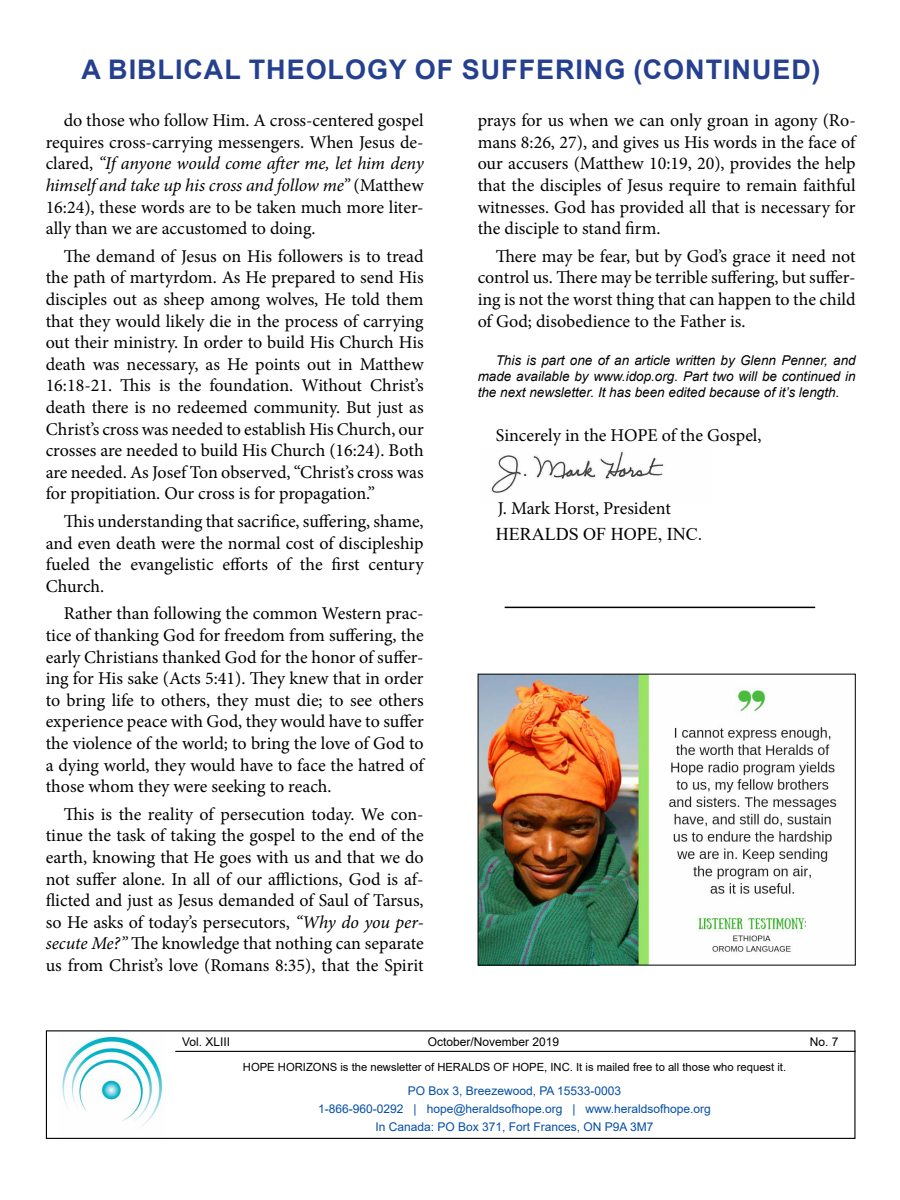
<style>
.page{position:relative;width:900px;height:1200px;background:#fff}
.page>*{position:absolute;margin:0;border:0;box-sizing:border-box;transform-origin:0 0}
.t1{font:700 27px "Arial";letter-spacing:.035em;color:#25408f}
.t2{font:18px/21.6px "Minion Pro";letter-spacing:-.005em;color:#000;text-align:justify}
.t3{font:18px "Times New Roman";color:#000}
.t4{font:italic 13.5px/16.2px "Arial";color:#000;text-align:justify}
.t5{font:12px/18px "Arial";color:#024ea6;text-align:center}
.t6{font:12px "Arial";color:#000}
.t7{font:11.25px "Arial";color:#000}
.s1{font-style:italic}
</style>
<div class="page">
<div style="left:46px;top:1030px;width:810px;height:109px;border:1px solid #000"></div>
<hr style="left:175px;top:1051px;width:681px;height:1px;background:#000">
<img style="left:62px;top:1036px;width:101px;height:90px">
<img style="left:491px;top:451px;width:173px;height:42px">
<hr style="left:505px;top:607px;width:310px;height:1px;background:#000">
<img style="left:480px;top:676px;width:357px;height:288px">
<div style="left:478px;top:674px;width:378px;height:292px;border:1px solid #000"></div>
<h1 class="t1" style="left:81px;top:50px;width:741px">A BIBLICAL THEOLOGY OF SUFFERING (CONTINUED)</h1>
<p class="t2" style="left:46px;top:110px;width:380px;text-indent:18px">do those who follow Him. A cross-centered gospel requires cross-carrying messengers. When Jesus de&shy;clared, <span class="s1">“If anyone would come after me, let him deny himself and take up his cross and follow me”</span> (Matthew 16:24), these words are to be taken much more liter&shy;ally than we are accustomed to doing.</p>
<p class="t2" style="left:46px;top:245px;width:380px;text-indent:18px">The demand of Jesus on His followers is to tread the path of martyrdom. As He prepared to send His disciples out as sheep among wolves, He told them that they would likely die in the process of carrying out their ministry. In order to build His Church His death was necessary, as He points out in Matthew 16:18-21. This is the foundation. Without Christ’s death there is no redeemed community. But just as Christ’s cross was needed to establish His Church, our crosses are needed to build His Church (16:24). Both are needed. As Josef Ton observed, “Christ’s cross was for propitiation. Our cross is for propagation.”</p>
<p class="t2" style="left:46px;top:511px;width:380px;text-indent:18px">This understanding that sacrifice, suffering, shame, and even death were the normal cost of discipleship fueled the evangelistic efforts of the first century Church.</p>
<p class="t2" style="left:46px;top:603px;width:380px;text-indent:18px">Rather than following the common Western prac&shy;tice of thanking God for freedom from suffering, the early Christians thanked God for the honor of suffer&shy;ing for His sake (Acts 5:41). They knew that in order to bring life to others, they must die; to see others experience peace with God, they would have to suffer the violence of the world; to bring the love of God to a dying world, they would have to face the hatred of those whom they were seeking to reach.</p>
<p class="t2" style="left:46px;top:803px;width:380px;text-indent:18px">This is the reality of persecution today. We con&shy;tinue the task of taking the gospel to the end of the earth, knowing that He goes with us and that we do not suffer alone. In all of our afflictions, God is af&shy;flicted and just as Jesus demanded of Saul of Tarsus, so He asks of today’s persecutors, <span class="s1">“Why do you per&shy;secute Me?”</span> The knowledge that nothing can separate us from Christ’s love (Romans 8:35), that the Spirit</p>
<p class="t2" style="left:478px;top:110px;width:380px">prays for us when we can only groan in agony (Ro&shy;mans 8:26, 27), and gives us His words in the face of our accusers (Matthew 10:19, 20), provides the help that the disciples of Jesus require to remain faithful witnesses. God has provided all that is necessary for the disciple to stand firm.</p>
<p class="t2" style="left:478px;top:245px;width:379px;text-indent:18px">There may be fear, but by God’s grace it need not control us. There may be terrible suffering, but suffer&shy;ing is not the worst thing that can happen to the child of God; disobedience to the Father is.</p>
<p class="t4" style="left:478px;top:352px;width:380px;text-indent:18px">This is part one of an article written by Glenn Penner, and made available by www.idop.org. Part two will be continued in the next newsletter. It has been edited because of it’s length.</p>
<p class="t2" style="left:496px;top:425px;width:267px">Sincerely in the HOPE of the Gospel,</p>
<p class="t2" style="left:498px;top:498px;width:175px">J. Mark Horst, President</p>
<p class="t3" style="left:496px;top:521px;width:208px">HERALDS OF HOPE, INC.</p>
<p class="t6" style="left:182px;top:1033px;width:50px">Vol. XLIII</p>
<p class="t6" style="left:428px;top:1033px;width:133px">October/November 2019</p>
<p class="t6" style="left:810px;top:1033px;width:30px">No. 7</p>
<p class="t7" style="left:243px;top:1060px;width:545px">HOPE HORIZONS is the newsletter of HERALDS OF HOPE, INC. It is mailed free to all those who request it.</p>
<p class="t5" style="left:318px;top:1082px;width:394px">PO Box 3, Breezewood, PA 15533-0003<br>1-866-960-0292 | hope@heraldsofhope.org | www.heraldsofhope.org<br>In Canada: PO Box 371, Fort Frances, ON P9A 3M7</p>
</div>
